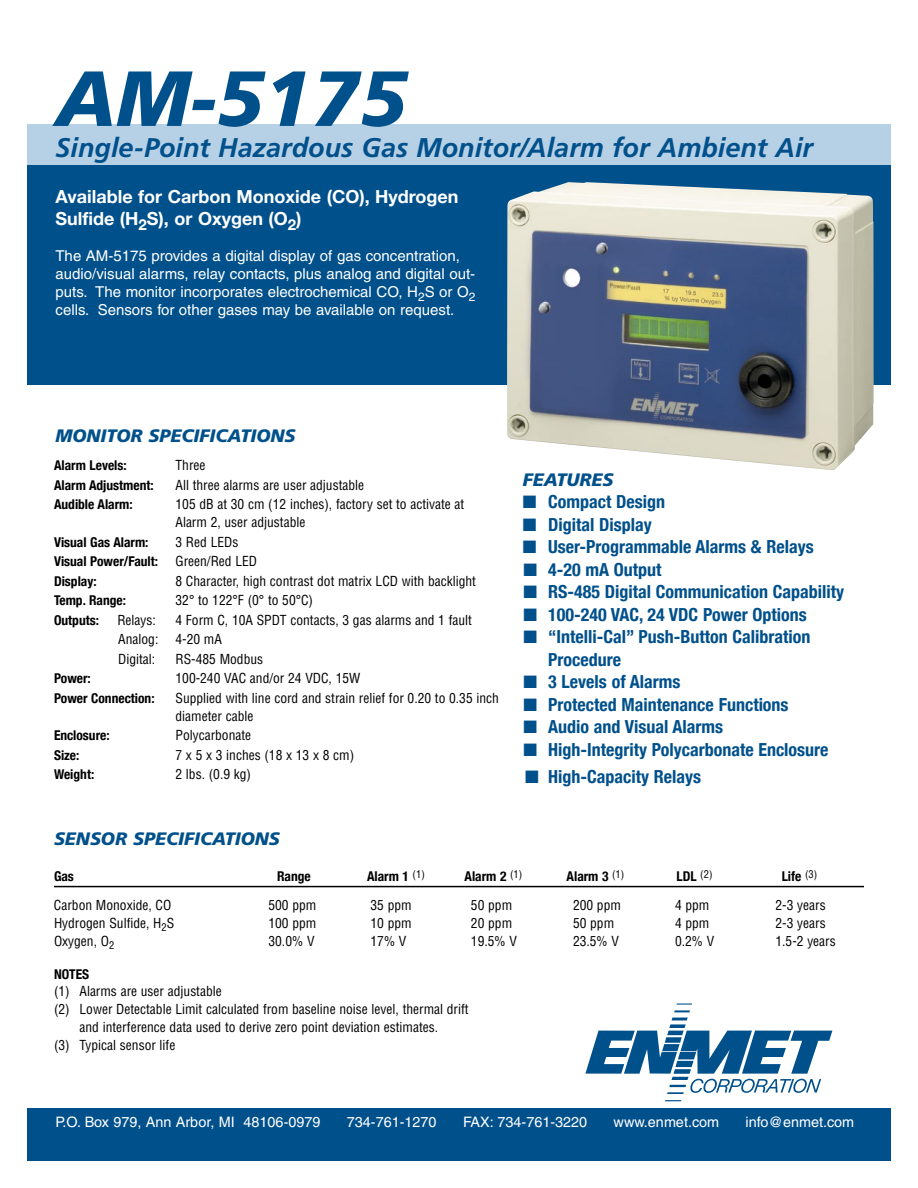
<style>
.page{position:relative;width:918px;height:1188px;background:#fff}
.page>*{position:absolute;margin:0;border:0;box-sizing:border-box;transform-origin:0 0}
.t1{font:italic 900 78px "Frutiger";color:#00508b}
.t2{font:italic 700 27px "Frutiger";color:#00508b}
.t3{font:700 condensed 18px/22.5px "Helvetica Neue";color:#00508b}
.t4{font:700 18px/21.6px "Helvetica Neue";color:#fff}
.t5{font:italic 900 18px "Frutiger";color:#00508b}
.t6{font:15px/18px "Helvetica";color:#fff}
.t7{font:14.4px "Helvetica";color:#fff}
.t8{font:condensed 13.5px/18px "Helvetica";color:#000}
.t9{font:700 condensed 13.5px "Helvetica Neue";color:#000}
</style>
<div class="page">
<svg style="left:665px;top:1100px;width:16px;height:1px"></svg>
<svg style="left:585px;top:1018px;width:247px;height:76px"></svg>
<svg style="left:674px;top:1004px;width:18px;height:8px"></svg>
<div style="left:27px;top:1108px;width:864px;height:53px;background:#00508b"></div>
<div style="left:27px;top:162px;width:864px;height:222px;background:#00508b"></div>
<div style="left:27px;top:125px;width:864px;height:40px;background:#b6d0e6"></div>
<img style="left:507px;top:182px;width:367px;height:288px">
<hr style="left:54px;top:886px;width:810px;height:1px;background:#000">
<h1 class="t1" style="left:56px;top:52px;width:353px">AM-5175</h1>
<h2 class="t2" style="left:56px;top:132px;width:759px">Single-Point Hazardous Gas Monitor/Alarm for Ambient Air</h2>
<h3 class="t4" style="left:56px;top:186px;width:405px">Available for Carbon Monoxide (CO), Hydrogen<br>Sulfide (H<sub>2</sub>S), or Oxygen (O<sub>2</sub>)</h3>
<p class="t6" style="left:56px;top:247px;width:422px">The AM-5175 provides a digital display of gas concentration, audio/visual alarms, relay contacts, plus analog and digital out&shy;puts. The monitor incorporates electrochemical CO, H<sub>2</sub>S or O<sub>2 </sub>cells. Sensors for other gases may be available on request.</p>
<h3 class="t5" style="left:56px;top:425px;width:241px">MONITOR SPECIFICATIONS</h3>
<p class="t9" style="left:54px;top:457px;width:74px">Alarm Levels:</p>
<p class="t8" style="left:176px;top:456px;width:31px">Three</p>
<p class="t9" style="left:54px;top:477px;width:101px">Alarm Adjustment:</p>
<p class="t8" style="left:176px;top:476px;width:190px">All three alarms are user adjustable</p>
<p class="t9" style="left:54px;top:496px;width:80px">Audible Alarm:</p>
<p class="t8" style="left:176px;top:495px;width:290px">105 dB at 30 cm (12 inches), factory set to activate at<br>Alarm 2, user adjustable</p>
<p class="t9" style="left:54px;top:534px;width:96px">Visual Gas Alarm:</p>
<p class="t8" style="left:176px;top:533px;width:64px">3 Red LEDs</p>
<p class="t9" style="left:54px;top:553px;width:106px">Visual Power/Fault:</p>
<p class="t8" style="left:176px;top:552px;width:83px">Green/Red LED</p>
<p class="t9" style="left:54px;top:573px;width:44px">Display:</p>
<p class="t8" style="left:176px;top:572px;width:302px">8 Character, high contrast dot matrix LCD with backlight</p>
<p class="t9" style="left:54px;top:592px;width:74px">Temp. Range:</p>
<p class="t8" style="left:176px;top:591px;width:139px">32° to 122°F (0° to 50°C)</p>
<p class="t9" style="left:54px;top:612px;width:46px">Outputs:</p>
<p class="t8" style="left:117px;top:611px;width:40px">Relays:</p>
<p class="t8" style="left:175px;top:611px;width:298px">4 Form C, 10A SPDT contacts, 3 gas alarms and 1 fault</p>
<p class="t8" style="left:118px;top:630px;width:42px">Analog:</p>
<p class="t8" style="left:176px;top:630px;width:48px">4-20 mA</p>
<p class="t8" style="left:118px;top:650px;width:39px">Digital:</p>
<p class="t8" style="left:176px;top:650px;width:89px">RS-485 Modbus</p>
<p class="t9" style="left:54px;top:670px;width:38px">Power:</p>
<p class="t8" style="left:176px;top:669px;width:186px">100-240 VAC and/or 24 VDC, 15W</p>
<p class="t9" style="left:54px;top:690px;width:102px">Power Connection:</p>
<p class="t8" style="left:176px;top:689px;width:325px">Supplied with line cord and strain relief for 0.20 to 0.35 inch diameter cable</p>
<p class="t9" style="left:54px;top:727px;width:57px">Enclosure:</p>
<p class="t8" style="left:176px;top:726px;width:77px">Polycarbonate</p>
<p class="t9" style="left:54px;top:747px;width:27px">Size:</p>
<p class="t8" style="left:176px;top:746px;width:180px">7 x 5 x 3 inches (18 x 13 x 8 cm)</p>
<p class="t9" style="left:54px;top:766px;width:42px">Weight:</p>
<p class="t8" style="left:176px;top:765px;width:77px">2 lbs. (0.9 kg)</p>
<h3 class="t5" style="left:523px;top:469px;width:92px">FEATURES</h3>
<h3 class="t3" style="left:523px;top:490px;width:144px">■ Compact Design</h3>
<h3 class="t3" style="left:523px;top:513px;width:131px">■ Digital Display</h3>
<h3 class="t3" style="left:523px;top:535px;width:292px">■ User-Programmable Alarms &amp; Relays</h3>
<h3 class="t3" style="left:524px;top:558px;width:140px">■ 4-20 mA Output</h3>
<h3 class="t3" style="left:524px;top:580px;width:322px">■ RS-485 Digital Communication Capability</h3>
<h3 class="t3" style="left:524px;top:603px;width:285px">■ 100-240 VAC, 24 VDC Power Options</h3>
<h3 class="t3" style="left:548px;top:625px;width:264px;text-indent:-25px">■ “Intelli-Cal” Push-Button Calibration<br>Procedure</h3>
<h3 class="t3" style="left:524px;top:670px;width:158px">■ 3 Levels of Alarms</h3>
<h3 class="t3" style="left:524px;top:693px;width:267px">■ Protected Maintenance Functions</h3>
<h3 class="t3" style="left:524px;top:715px;width:201px">■ Audio and Visual Alarms</h3>
<h3 class="t3" style="left:524px;top:738px;width:307px">■ High-Integrity Polycarbonate Enclosure</h3>
<h3 class="t3" style="left:525px;top:765px;width:178px">■ High-Capacity Relays</h3>
<h3 class="t5" style="left:54px;top:828px;width:227px">SENSOR SPECIFICATIONS</h3>
<p class="t9" style="left:54px;top:868px;width:21px">Gas</p>
<p class="t9" style="left:277px;top:868px;width:35px">Range</p>
<p class="t9" style="left:367px;top:868px;width:59px">Alarm 1 <sup>(1)</sup></p>
<p class="t9" style="left:465px;top:868px;width:59px">Alarm 2 <sup>(1)</sup></p>
<p class="t9" style="left:567px;top:868px;width:59px">Alarm 3 <sup>(1)</sup></p>
<p class="t9" style="left:676px;top:868px;width:38px">LDL <sup>(2)</sup></p>
<p class="t9" style="left:782px;top:868px;width:37px">Life <sup>(3)</sup></p>
<p class="t8" style="left:54px;top:895px;width:119px">Carbon Monoxide, CO</p>
<p class="t8" style="left:268px;top:895px;width:49px">500 ppm</p>
<p class="t8" style="left:371px;top:895px;width:43px">35 ppm</p>
<p class="t8" style="left:471px;top:895px;width:43px">50 ppm</p>
<p class="t8" style="left:573px;top:895px;width:49px">200 ppm</p>
<p class="t8" style="left:675px;top:895px;width:36px">4 ppm</p>
<p class="t8" style="left:776px;top:895px;width:52px">2-3 years</p>
<p class="t8" style="left:54px;top:913px;width:122px">Hydrogen Sulfide, H<sub>2</sub>S</p>
<p class="t8" style="left:268px;top:913px;width:49px">100 ppm</p>
<p class="t8" style="left:371px;top:913px;width:43px">10 ppm</p>
<p class="t8" style="left:471px;top:913px;width:43px">20 ppm</p>
<p class="t8" style="left:573px;top:913px;width:43px">50 ppm</p>
<p class="t8" style="left:675px;top:913px;width:36px">4 ppm</p>
<p class="t8" style="left:776px;top:913px;width:52px">2-3 years</p>
<p class="t8" style="left:54px;top:931px;width:62px">Oxygen, O<sub>2</sub></p>
<p class="t8" style="left:268px;top:931px;width:48px">30.0% V</p>
<p class="t8" style="left:371px;top:931px;width:37px">17% V</p>
<p class="t8" style="left:471px;top:931px;width:48px">19.5% V</p>
<p class="t8" style="left:573px;top:931px;width:48px">23.5% V</p>
<p class="t8" style="left:675px;top:931px;width:41px">0.2% V</p>
<p class="t8" style="left:776px;top:931px;width:62px">1.5-2 years</p>
<p class="t9" style="left:54px;top:966px;width:37px">NOTES</p>
<p class="t8" style="left:54px;top:982px;width:169px">(1) Alarms are user adjustable</p>
<p class="t8" style="left:54px;top:1000px;width:416px">(2) Lower Detectable Limit calculated from baseline noise level, thermal drift</p>
<p class="t8" style="left:80px;top:1018px;width:360px">and interference data used to derive zero point deviation estimates.</p>
<p class="t8" style="left:54px;top:1036px;width:123px">(3) Typical sensor life</p>
<p class="t7" style="left:56px;top:1113px;width:266px">P.O. Box 979, Ann Arbor, MI 48106-0979</p>
<p class="t7" style="left:347px;top:1113px;width:91px">734-761-1270</p>
<p class="t7" style="left:463px;top:1113px;width:126px">FAX: 734-761-3220</p>
<p class="t7" style="left:614px;top:1113px;width:107px">www.enmet.com</p>
<p class="t7" style="left:746px;top:1113px;width:110px">info@enmet.com</p>
</div>
